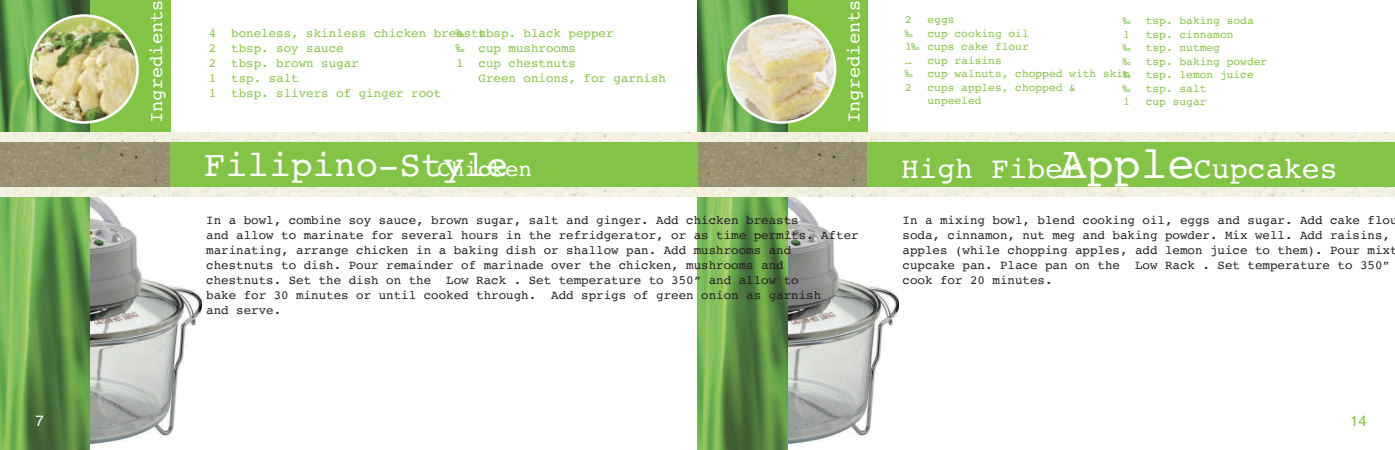
<style>
.page{position:relative;width:1395px;height:450px;background:#fff}
.page>*{position:absolute;margin:0;border:0;box-sizing:border-box;transform-origin:0 0}
.t1{font:36.25px "Courier";color:#fff}
.t2{font:30px "Courier";color:#fff}
.t3{font:22.5px "Courier";color:#fff}
.t4{font:18.75px "Courier";color:#fff}
.t5{font:15px "Helvetica";color:#83c447}
.t6{font:15px "Helvetica";color:#fff}
.t7{font:12.5px/15px "Courier";color:#231f20}
.t8{font:12.5px/15px "Courier";color:#83c447}
.t9{font:11.25px/13.5px "Courier";color:#83c447;text-align:justify}
.s1{font-size:45px}
</style>
<div class="page">
<div style="left:698px;top:0;width:170px;height:138px;background:#83c447"></div>
<img style="left:788px;top:196px;width:111px;height:249px">
<img style="left:698px;top:0;width:90px;height:450px">
<svg style="left:727px;top:14px;width:109px;height:110px;background:#cbd1a2"></svg>
<img style="left:698px;top:141px;width:170px;height:47px">
<div style="left:868px;top:139px;width:527px;height:52px;background:#83c447"></div>
<img style="left:90px;top:132px;width:1305px;height:9px">
<div style="left:90px;top:188px;width:1305px;height:8px;background:#f3f1e1"></div>
<div style="left:0;top:0;width:170px;height:138px;background:#83c447"></div>
<img style="left:90px;top:192px;width:111px;height:253px">
<img style="left:0;top:0;width:90px;height:450px">
<img style="left:29px;top:14px;width:110px;height:110px">
<img style="left:0;top:140px;width:170px;height:48px">
<div style="left:170px;top:139px;width:528px;height:52px;background:#83c447"></div>
<h3 class="t4" style="left:148px;top:123px;width:125px;rotate:-90deg">Ingredients</h3>
<p class="t8" style="left:209px;top:26px;width:279px">4 boneless, skinless chicken breasts<br>2 tbsp. soy sauce<br>2 tbsp. brown sugar<br>1 tsp. salt<br>1 tbsp. slivers of ginger root</p>
<p class="t8" style="left:456px;top:26px;width:159px">‰ tbsp. black pepper ‰ cup mushrooms<br>1 cup chestnuts</p>
<p class="t8" style="left:478px;top:71px;width:189px">Green onions, for garnish</p>
<h1 class="t1" style="left:204px;top:149px;width:306px">Filipino-Style</h1>
<h3 class="t3" style="left:438px;top:159px;width:96px">Chicken</h3>
<h3 class="t4" style="left:845px;top:123px;width:125px;rotate:-90deg">Ingredients</h3>
<p class="t7" style="left:206px;top:213px;width:654px">In a bowl, combine soy sauce, brown sugar, salt and ginger. Add chicken breasts<br>and allow to marinate for several hours in the refridgerator, or as time permits. After marinating, arrange chicken in a baking dish or shallow pan. Add mushrooms and chestnuts to dish. Pour remainder of marinade over the chicken, mushrooms and chestnuts. Set the dish on the Low Rack . Set temperature to 350” and allow to<br>bake for 30 minutes or until cooked through. Add sprigs of green onion as garnish<br>and serve.</p>
<p class="t9" style="left:905px;top:14px;width:8px">2</p>
<p class="t9" style="left:928px;top:14px;width:29px">eggs</p>
<p class="t9" style="left:905px;top:27px;width:8px">‰</p>
<p class="t9" style="left:1123px;top:15px;width:8px">‰</p>
<p class="t9" style="left:1146px;top:15px;width:110px">tsp. baking soda</p>
<p class="t9" style="left:1123px;top:28px;width:8px">1</p>
<p class="t9" style="left:1146px;top:28px;width:89px">tsp. cinnamon</p>
<p class="t9" style="left:1123px;top:42px;width:8px">‰</p>
<p class="t9" style="left:1146px;top:42px;width:76px">tsp. nutmeg</p>
<p class="t9" style="left:1123px;top:55px;width:8px">‰</p>
<p class="t9" style="left:1146px;top:55px;width:123px">tsp. baking powder</p>
<p class="t9" style="left:1123px;top:69px;width:8px">‰</p>
<p class="t9" style="left:1146px;top:69px;width:110px">tsp. lemon juice</p>
<p class="t9" style="left:1123px;top:82px;width:8px">‰</p>
<p class="t9" style="left:1146px;top:82px;width:62px">tsp. salt</p>
<p class="t9" style="left:1123px;top:96px;width:8px">1</p>
<p class="t9" style="left:1146px;top:96px;width:62px">cup sugar</p>
<p class="t9" style="left:905px;top:27px;width:125px;text-indent:22px">cup cooking oil 1‰ cups cake flour …</p>
<p class="t9" style="left:928px;top:54px;width:76px">cup raisins</p>
<p class="t9" style="left:905px;top:68px;width:8px">‰</p>
<p class="t9" style="left:928px;top:68px;width:204px">cup walnuts, chopped with skin</p>
<p class="t9" style="left:905px;top:81px;width:8px">2</p>
<p class="t9" style="left:928px;top:81px;width:150px">cups apples, chopped &amp; unpeeled</p>
<h2 class="t2" style="left:901px;top:155px;width:438px">High Fiber <span class="s1">Apple</span>Cupcakes</h2>
<p class="t7" style="left:902px;top:213px;width:496px">In a mixing bowl, blend cooking oil, eggs and sugar. Add cake flou soda, cinnamon, nut meg and baking powder. Mix well. Add raisins, apples (while chopping apples, add lemon juice to them). Pour mixt cupcake pan. Place pan on the Low Rack . Set temperature to 350” cook for 20 minutes.</p>
<p class="t6" style="left:36px;top:415px;width:10px">7</p>
<p class="t5" style="left:1350px;top:414px;width:18px">14</p>
</div>
